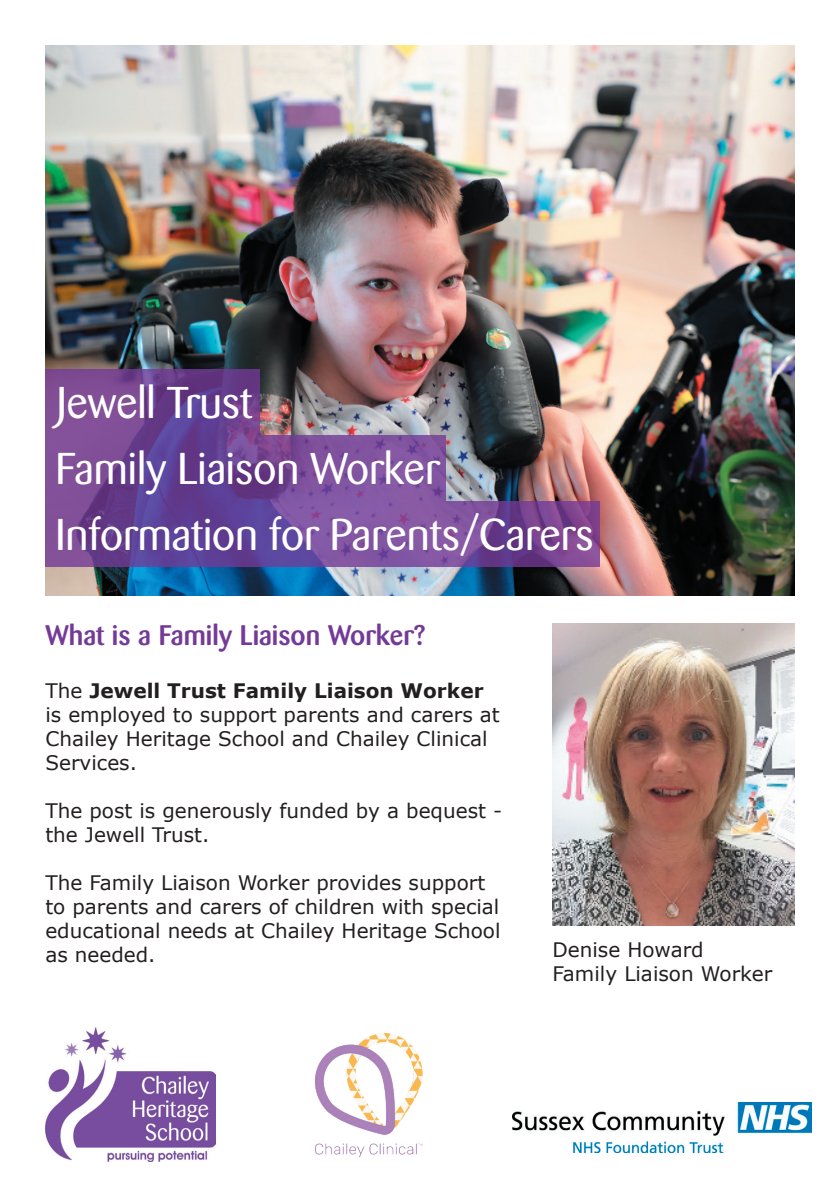
<style>
.page{position:relative;width:840px;height:1191px;background:#fff}
.page>*{position:absolute;margin:0;border:0;box-sizing:border-box;transform-origin:0 0}
.t1{font:44px/66px "Barmeno";color:#fff}
.t2{font:500 28px "Barmeno";color:#743a97}
.t3{font:20px/24px "Verdana";color:#231f20}
.s1{font-weight:700}
</style>
<div class="page">
<img style="left:45px;top:1027px;width:170px;height:134px">
<img style="left:512px;top:1102px;width:298px;height:50px">
<img style="left:552px;top:624px;width:242px;height:302px">
<img style="left:45px;top:45px;width:749px;height:550px">
<svg style="left:45px;top:369px;width:215px;height:65px;background:#71448f"></svg>
<svg style="left:45px;top:434px;width:400px;height:66px;background:#744996"></svg>
<svg style="left:45px;top:500px;width:555px;height:66px;background:#714998"></svg>
<img style="left:314px;top:1033px;width:109px;height:125px">
<h1 class="t1" style="left:55px;top:370px;width:540px">Jewell Trust<br>Family Liaison Worker<br>Information for Parents/Carers</h1>
<h2 class="t2" style="left:45px;top:618px;width:381px">What is a Family Liaison Worker?</h2>
<p class="t3" style="left:45px;top:678px;width:455px">The <span class="s1">Jewell Trust Family Liaison Worker </span>is employed to support parents and carers at Chailey Heritage School and Chailey Clinical Services.</p>
<p class="t3" style="left:45px;top:798px;width:458px">The post is generously funded by a bequest - the Jewell Trust.</p>
<p class="t3" style="left:45px;top:870px;width:456px">The Family Liaison Worker provides support to parents and carers of children with special educational needs at Chailey Heritage School as needed.</p>
<p class="t3" style="left:552px;top:937px;width:221px">Denise Howard<br>Family Liaison Worker</p>
</div>
